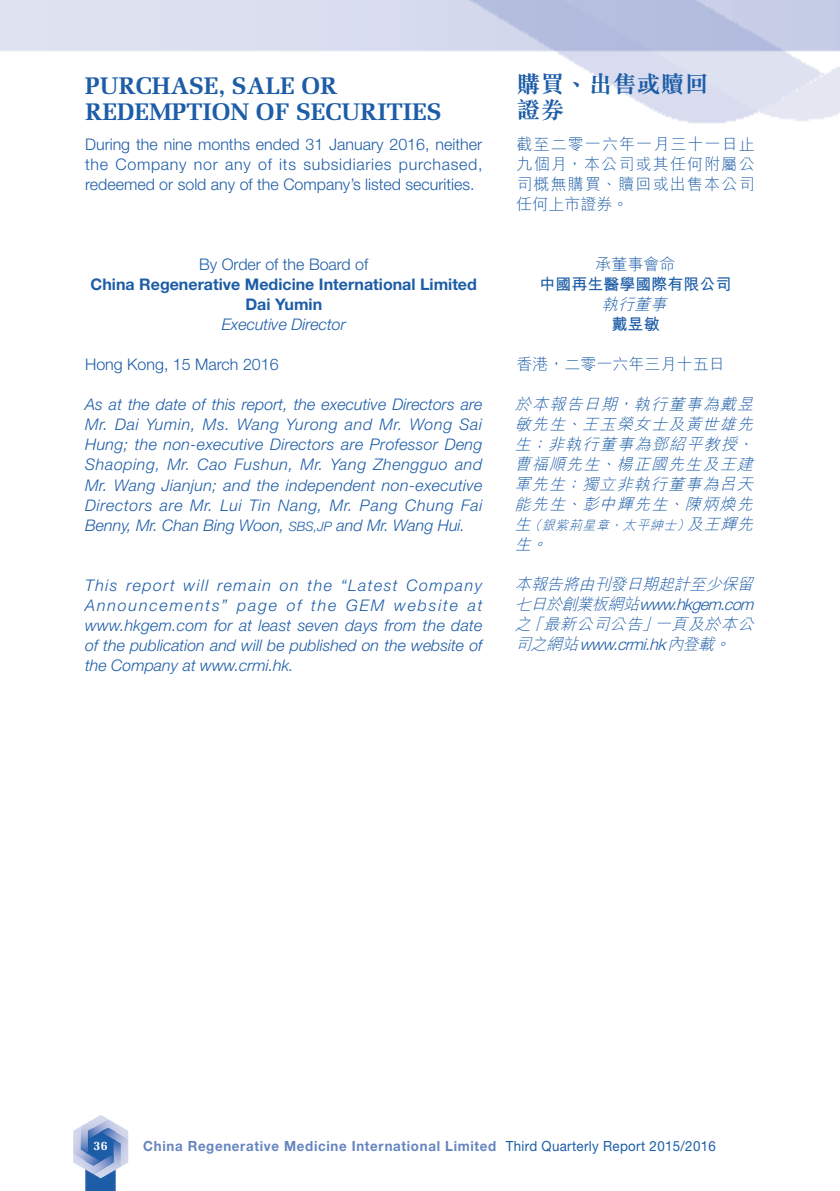
<style>
.page{position:relative;width:840px;height:1191px;background:#fff}
.page>*{position:absolute;margin:0;border:0;box-sizing:border-box;transform-origin:0 0}
.t1{font:700 24px/26px "Melior LT Std";color:#1d5da7}
.t2{font:700 24px/26px "M Sung HK";color:#1d5da7}
.t3{font:italic 300 16px/20px "Helvetica Neue LT Std";color:#1d5da7;text-align:justify}
.t4{font:300 16px/20px "Helvetica Neue LT Std";color:#1d5da7;text-align:justify}
.t5{font:italic 300 16px/20px "M Hei HK";color:#1d5da7;text-align:justify}
.t6{font:300 16px/20px "M Hei HK";letter-spacing:.07em;color:#1d5da7;text-align:justify}
.t7{font:700 16px/20px "Helvetica Neue LT Std";color:#1d5da7;text-align:center}
.t8{font:italic 300 16px "Helvetica Neue LT Std";color:#1d5da7}
.t9{font:700 16px "M Hei HK";color:#1d5da7}
.t10{font:300 16px "M Hei HK";color:#1d5da7}
.t11{font:700 14px "Helvetica Neue LT Std";letter-spacing:.05em;color:#6685c0;scale:.95 1}
.t12{font:italic 300 13px "M Hei HK";color:#1d5da7}
.t13{font:700 13px "Melior LT Std";color:#fff;scale:.95 1}
.s1{font-size:13px}
.s2{font-size:16px}
.s3{font-family:"M Hei HK"}
.s4{font-weight:400;color:#1d5da7}
</style>
<div class="page">
<svg style="left:73px;top:1115px;width:55px;height:76px"></svg>
<h1 class="t1" style="left:85px;top:72px;width:358px">PURCHASE, SALE OR<br>REDEMPTION OF SECURITIES</h1>
<p class="t4" style="left:85px;top:134px;width:398px">During the nine months ended 31 January 2016, neither the Company nor any of its subsidiaries purchased, redeemed or sold any of the Company’s listed securities.</p>
<p class="t4" style="left:199px;top:254px;width:170px">By Order of the Board of</p>
<p class="t7" style="left:90px;top:274px;width:387px">China Regenerative Medicine International Limited<br>Dai Yumin</p>
<p class="t3" style="left:222px;top:314px;width:125px">Executive Director</p>
<p class="t4" style="left:85px;top:354px;width:195px">Hong Kong, 15 March 2016</p>
<p class="t3" style="left:85px;top:394px;width:399px">As at the date of this report, the executive Directors are Mr. Dai Yumin, Ms. Wang Yurong and Mr. Wong Sai Hung; the non-executive Directors are Professor Deng Shaoping, Mr. Cao Fushun, Mr. Yang Zhengguo and Mr. Wang Jianjun; and the independent non-executive Directors are Mr. Lui Tin Nang, Mr. Pang Chung Fai Benny, Mr. Chan Bing Woon, <span class="s1">SBS,JP</span> and Mr. Wang Hui.</p>
<p class="t3" style="left:85px;top:574px;width:399px">This report will remain on the “Latest Company Announcements” page of the GEM website at www.hkgem.com for at least seven days from the date of the publication and will be published on the website of the Company at www.crmi.hk.</p>
<h1 class="t2" style="left:516px;top:71px;width:193px">購買、出售或贖回證券</h1>
<p class="t6" style="left:516px;top:133px;width:240px">截至二零一六年一月三十一日止九個月，本公司或其任何附屬公司概無購買、贖回或出售本公司任何上市證券。</p>
<p class="t6" style="left:595px;top:253px;width:81px">承董事會命</p>
<p class="t9" style="left:539px;top:272px;width:193px">中國再生醫學國際有限公司</p>
<p class="t5" style="left:601px;top:293px;width:70px">執行董事</p>
<p class="t9" style="left:611px;top:312px;width:49px">戴昱敏</p>
<p class="t10" style="left:516px;top:355px;width:209px">香港，二零一六年三月十五日</p>
<p class="t5" style="left:514px;top:393px;width:244px">於本報告日期，執行董事為戴昱敏先生、王玉榮女士及黃世雄先生；非執行董事為鄧紹平教授、曹福順先生、楊正國先生及王建軍先生；獨立非執行董事為呂天能先生、彭中輝先生、陳炳煥先</p>
<p class="t12" style="left:514px;top:518px;width:244px"><span class="s2">生</span>（銀紫荊星章、太平紳士）<span class="s2">及王輝先</span></p>
<p class="t5" style="left:514px;top:533px;width:38px">生。</p>
<p class="t5" style="left:514px;top:573px;width:244px">本報告將由刊發日期起計至少保留</p>
<p class="t8" style="left:514px;top:594px;width:245px"><span class="s3">七日於創業板網站</span>www.hkgem.com</p>
<p class="t5" style="left:514px;top:613px;width:244px">之「最新公司公告」一頁及於本公</p>
<p class="t8" style="left:514px;top:634px;width:220px"><span class="s3">司之網站</span> www.crmi.hk<span class="s3">內登載。</span></p>
<p class="t13" style="left:93px;top:1137px;width:17px">36</p>
<p class="t11" style="left:143px;top:1136px;width:604px">China Regenerative Medicine International Limited <span class="s4">Third Quarterly Report 2015/2016</span></p>
</div>
